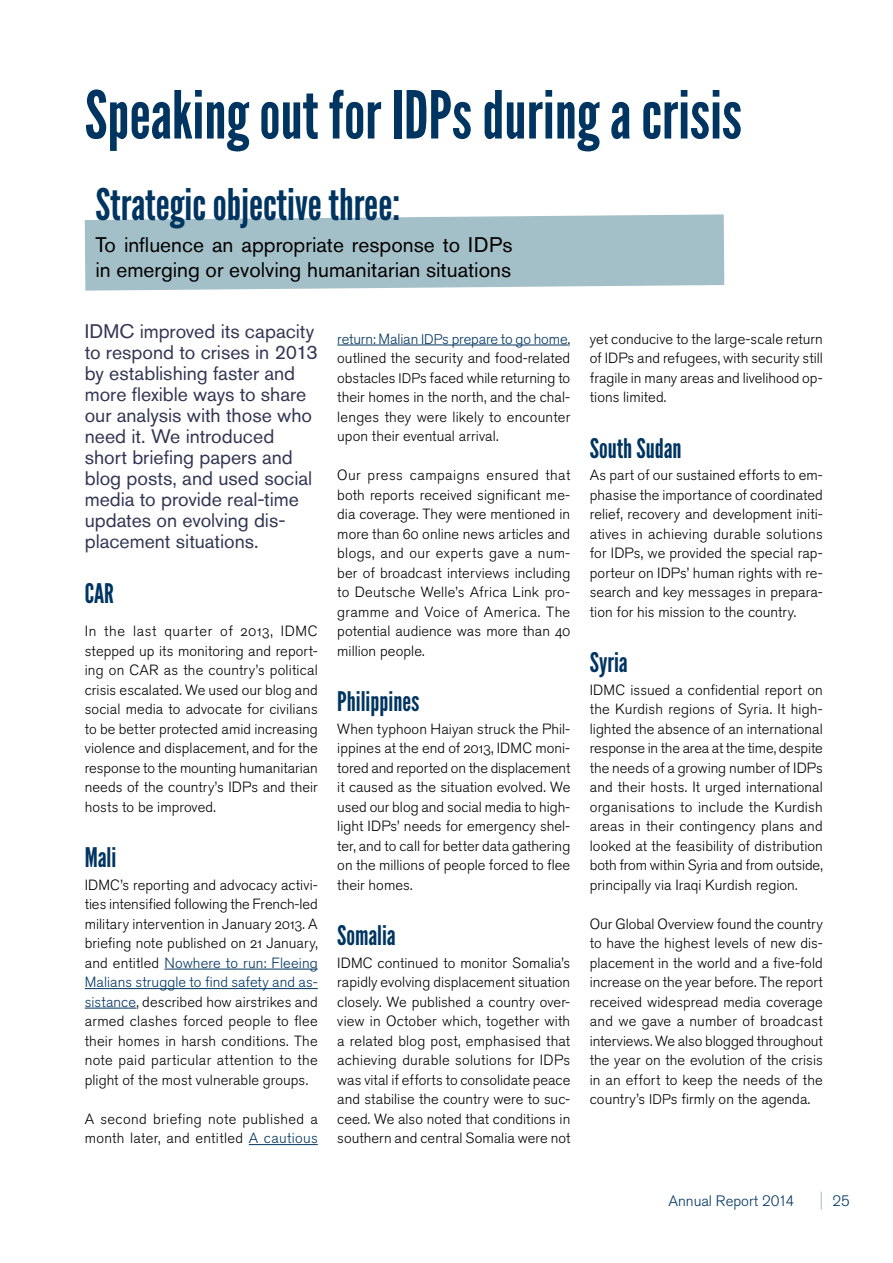
<style>
.page{position:relative;width:893px;height:1263px;background:#fff}
.page>*{position:absolute;margin:0;border:0;box-sizing:border-box;transform-origin:0 0}
.t1{font:66px "League Gothic";color:#003561}
.t2{font:43.5px "League Gothic";color:#003561}
.t3{font:27px "League Gothic";color:#003561}
.t4{font:21px/25.2px "Akzidenz Grotesk Pro";color:#000}
.t5{font:19.5px/21px "Akzidenz Grotesk Pro";color:#333654}
.t6{font:300 15px "Akzidenz Grotesk Pro";color:#003561}
.t7{font:300 14.7px/19.5px "Akzidenz Grotesk Pro";letter-spacing:.005em;color:#000;text-align:justify}
.t8{font:300 14.7px/19.5px "Akzidenz Grotesk Pro";letter-spacing:.025em;color:#000}
.s1{color:#003561}
.s2{font-size:13.8px;color:#003561}
.s3{font-size:13.8px}
</style>
<div class="page">
<svg style="left:821px;top:1192px;width:1px;height:18px"></svg>
<svg style="left:85px;top:214px;width:639px;height:77px;fill:#a3bfc7"></svg>
<hr style="left:164px;top:969px;width:154px;height:1px;background:#003561">
<hr style="left:85px;top:988px;width:233px;height:1px;background:#003561">
<hr style="left:85px;top:1008px;width:51px;height:1px;background:#003561">
<hr style="left:249px;top:1144px;width:69px;height:1px;background:#003561">
<hr style="left:337px;top:345px;width:84px;height:1px;background:#003561">
<svg style="left:421px;top:345px;width:21px;height:1px"></svg>
<hr style="left:442px;top:345px;width:126px;height:1px;background:#003561">
<h1 class="t1" style="left:85px;top:76px;width:659px">Speaking out for IDPs during a crisis</h1>
<h2 class="t2" style="left:95px;top:178px;width:306px">Strategic objective three:</h2>
<h3 class="t4" style="left:95px;top:232px;width:419px">To influence an appropriate response to IDPs in emerging or evolving humanitarian situations</h3>
<p class="t5" style="left:85px;top:320px;width:234px">IDMC improved its capacity to respond to crises in 2013 by establishing faster and more flexible ways to share our analysis with those who need it. We introduced short briefing papers and blog posts, and used social media to provide real-time updates on evolving dis&shy;placement situations.</p>
<h3 class="t3" style="left:85px;top:578px;width:31px">CAR</h3>
<p class="t7" style="left:85px;top:621px;width:235px">In the last quarter of 2013, IDMC stepped up its monitoring and report&shy;ing on CAR as the country’s political crisis escalated. We used our blog and social media to advocate for civilians to be better protected amid increasing violence and displacement, and for the response to the mounting humanitarian needs of the country’s IDPs and their hosts to be improved.</p>
<h3 class="t3" style="left:85px;top:841px;width:33px">Mali</h3>
<p class="t7" style="left:85px;top:875px;width:235px">IDMC’s reporting and advocacy activi&shy;ties intensified following the French-led military intervention in January 2013. A briefing note published on 21 January, and entitled <span class="s1">Nowhere to run: Fleeing Malians struggle to find safety and as&shy;sistance</span>, described how airstrikes and armed clashes forced people to flee their homes in harsh conditions. The note paid particular attention to the plight of the most vulnerable groups.</p>
<p class="t8" style="left:85px;top:1109px;width:234px">A second briefing note published a month later, and entitled <span class="s1">A cautious</span></p>
<p class="t7" style="left:337px;top:329px;width:235px"><span class="s1">return: Malian</span> <span class="s2">IDP</span><span class="s1">s prepare to go home</span>, outlined the security and food-related obstacles <span class="s3">IDP</span>s faced while returning to their homes in the north, and the chal&shy;lenges they were likely to encounter upon their eventual arrival.</p>
<p class="t7" style="left:337px;top:465px;width:235px">Our press campaigns ensured that both reports received significant me&shy;dia coverage. They were mentioned in more than 60 online news articles and blogs, and our experts gave a num&shy;ber of broadcast interviews including to Deutsche Welle’s Africa Link pro&shy;gramme and Voice of America. The potential audience was more than 40 million people.</p>
<h3 class="t3" style="left:337px;top:685px;width:84px">Philippines</h3>
<p class="t7" style="left:337px;top:719px;width:235px">When typhoon Haiyan struck the Phil&shy;ippines at the end of 2013, IDMC moni&shy;tored and reported on the displacement it caused as the situation evolved. We used our blog and social media to high&shy;light IDPs’ needs for emergency shel&shy;ter, and to call for better data gathering on the millions of people forced to flee their homes.</p>
<h3 class="t3" style="left:337px;top:919px;width:60px">Somalia</h3>
<p class="t7" style="left:337px;top:953px;width:235px">IDMC continued to monitor Somalia’s rapidly evolving displacement situation closely. We published a country over&shy;view in October which, together with a related blog post, emphasised that achieving durable solutions for IDPs was vital if efforts to consolidate peace and stabilise the country were to suc&shy;ceed. We also noted that conditions in southern and central Somalia were not</p>
<p class="t7" style="left:590px;top:329px;width:235px">yet conducive to the large-scale return of IDPs and refugees, with security still fragile in many areas and livelihood op&shy;tions limited.</p>
<h3 class="t3" style="left:590px;top:432px;width:93px">South Sudan</h3>
<p class="t7" style="left:590px;top:465px;width:234px">As part of our sustained efforts to em&shy;phasise the importance of coordinated relief, recovery and development initi&shy;atives in achieving durable solutions for IDPs, we provided the special rap&shy;porteur on IDPs’ human rights with re&shy;search and key messages in prepara&shy;tion for his mission to the country.</p>
<h3 class="t3" style="left:590px;top:646px;width:39px">Syria</h3>
<p class="t7" style="left:590px;top:680px;width:235px">IDMC issued a confidential report on the Kurdish regions of Syria. It high&shy;lighted the absence of an international response in the area at the time, despite the needs of a growing number of IDPs and their hosts. It urged international organisations to include the Kurdish areas in their contingency plans and looked at the feasibility of distribution both from within Syria and from outside, principally via Iraqi Kurdish region.</p>
<p class="t7" style="left:590px;top:914px;width:235px">Our Global Overview found the country to have the highest levels of new dis&shy;placement in the world and a five-fold increase on the year before. The report received widespread media coverage and we gave a number of broadcast interviews. We also blogged throughout the year on the evolution of the crisis in an effort to keep the needs of the country’s <span class="s3">IDP</span>s firmly on the agenda.</p>
<p class="t6" style="left:668px;top:1191px;width:127px">Annual Report 2014</p>
<p class="t6" style="left:832px;top:1191px;width:19px">25</p>
</div>
